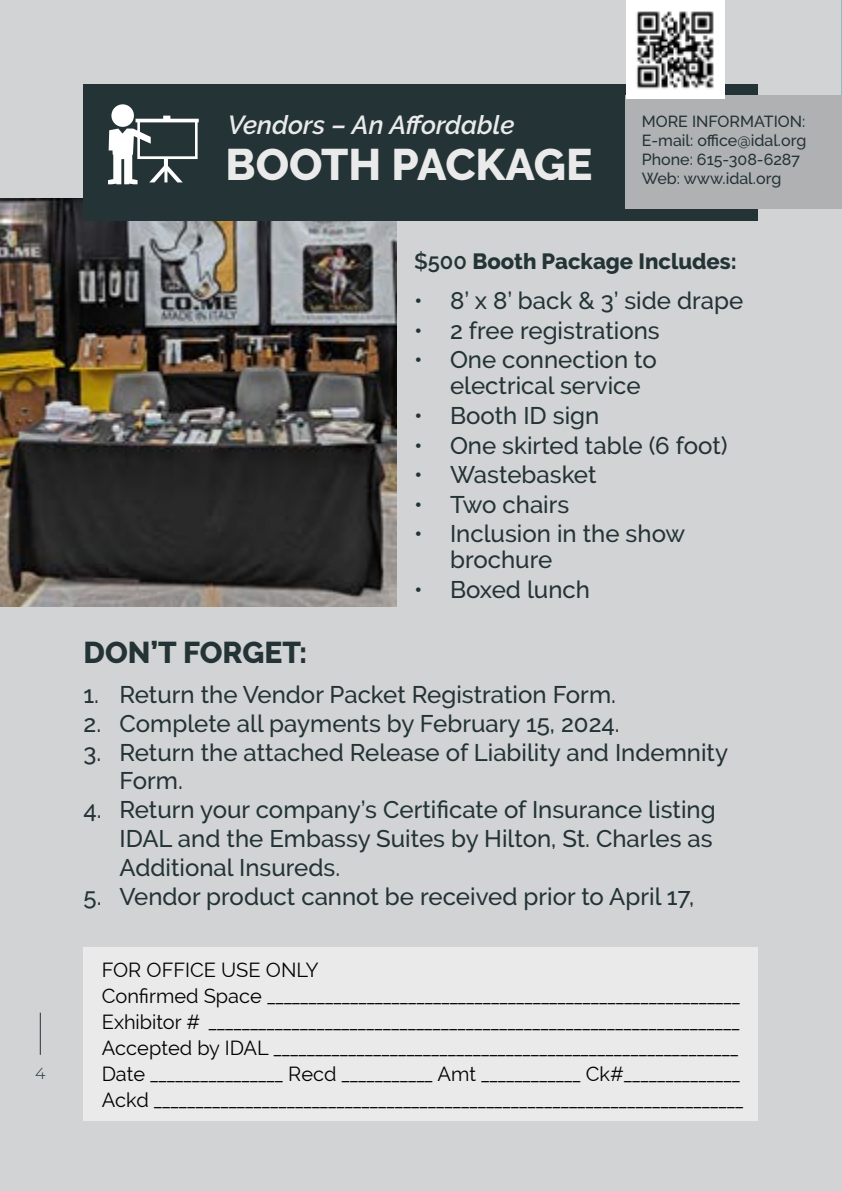
<style>
.page{position:relative;width:842px;height:1191px;background:#d2d3d4}
.page>*{position:absolute;margin:0;border:0;box-sizing:border-box;transform-origin:0 0}
.t1{font:800 44px "Raleway";color:#eaeaea}
.t2{font:800 30px "Raleway";color:#233336}
.t3{font:italic 600 26px "Raleway";color:#eaeaea}
.t4{font:500 24px/28.8px "Raleway";color:#233336}
.t5{font:800 22px "Raleway";color:#233336}
.t6{font:20px/26px "Raleway";color:#000}
.t7{font:500 16px/19.2px "Raleway";color:#233336}
.t8{font:300 16px "Montserrat";color:#233336}
.s1{font-weight:600}
</style>
<div class="page">
<hr style="left:40px;top:1012px;width:1px;height:42px;background:#233336">
<img style="left:0;top:198px;width:396px;height:409px">
<div style="left:84px;top:947px;width:674px;height:173px;background:#eaeaea"></div>
<div style="left:83px;top:84px;width:675px;height:136px;background:#233336"></div>
<div style="left:111px;top:104px;width:23px;height:23px;background:#fff;border-radius:50%"></div>
<svg style="left:108px;top:116px;width:91px;height:68px"></svg>
<div style="left:626px;top:95px;width:216px;height:113px;background:#b0b1b3"></div>
<img style="left:626px;top:0;width:98px;height:98px">
<p class="t8" style="left:35px;top:1062px;width:12px">4</p>
<p class="t3" style="left:228px;top:110px;width:288px">Vendors – An Affordable</p>
<h1 class="t1" style="left:226px;top:139px;width:368px">BOOTH PACKAGE</h1>
<p class="t7" style="left:642px;top:112px;width:166px">MORE INFORMATION:<br>E-mail: office@idal.org<br>Phone: 615-308-6287<br>Web: www.idal.org</p>
<p class="t5" style="left:414px;top:249px;width:324px"><span class="s1">$500</span> Booth Package Includes:</p>
<p class="t4" style="left:414px;top:286px;width:331px">• 8’ x 8’ back &amp; 3’ side drape</p>
<p class="t4" style="left:414px;top:316px;width:247px">• 2 free registrations</p>
<p class="t4" style="left:450px;top:347px;width:208px;line-height:26px;text-indent:-36px">• One connection to electrical service</p>
<p class="t4" style="left:414px;top:401px;width:187px">• Booth ID sign</p>
<p class="t4" style="left:414px;top:431px;width:315px">• One skirted table (6 foot)</p>
<p class="t4" style="left:414px;top:460px;width:184px">• Wastebasket</p>
<p class="t4" style="left:414px;top:490px;width:157px">• Two chairs</p>
<p class="t4" style="left:450px;top:521px;width:237px;line-height:26px;text-indent:-36px">• Inclusion in the show brochure</p>
<p class="t4" style="left:414px;top:575px;width:177px">• Boxed lunch</p>
<p class="t2" style="left:84px;top:635px;width:225px">DON’T FORGET:</p>
<p class="t4" style="left:84px;top:680px;width:534px">1. Return the Vendor Packet Registration Form.</p>
<p class="t4" style="left:84px;top:709px;width:538px">2. Complete all payments by February 15, 2024.</p>
<p class="t4" style="left:120px;top:738px;width:610px;text-indent:-36px">3. Return the attached Release of Liability and Indemnity<br>Form.</p>
<p class="t4" style="left:120px;top:795px;width:598px;text-align:justify;text-indent:-36px">4. Return your company’s Certificate of Insurance listing IDAL and the Embassy Suites by Hilton, St. Charles as Additional Insureds.</p>
<p class="t4" style="left:84px;top:882px;width:612px">5. Vendor product cannot be received prior to April 17,</p>
<p class="t6" style="left:102px;top:957px;width:643px">FOR OFFICE USE ONLY<br>Confirmed Space _________________________________________________________ Exhibitor # ________________________________________________________________ Accepted by IDAL ________________________________________________________ Date ________________ Recd ___________ Amt ____________ Ck#______________ Ackd _______________________________________________________________________</p>
</div>
